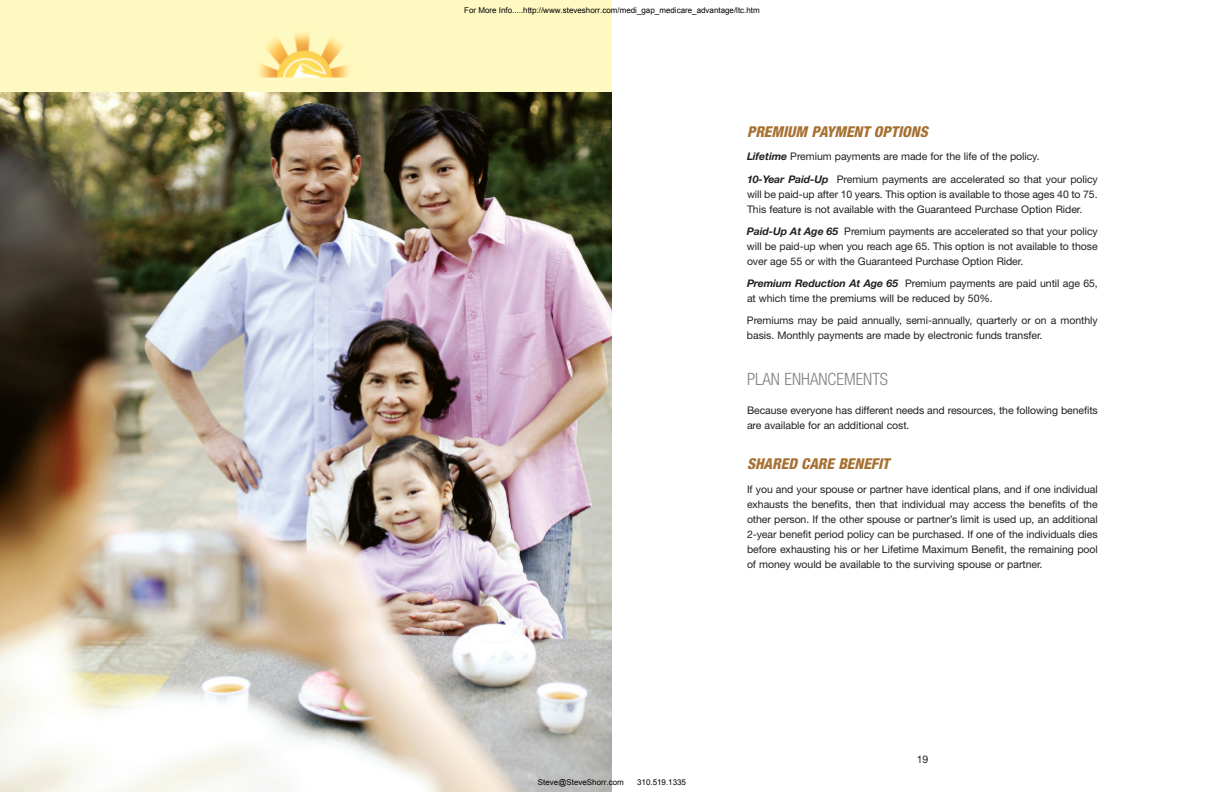
<style>
.page{position:relative;width:1224px;height:792px;background:#fff}
.page>*{position:absolute;margin:0;border:0;box-sizing:border-box;transform-origin:0 0}
.t1{font:300 condensed 17px "Helvetica Neue";color:#808285}
.t2{font:italic 800 condensed 15px "Helvetica Neue";color:#a77132}
.t3{font:10.5px/15px "Helvetica Neue";letter-spacing:-.005em;color:#231f20}
.t4{font:8px "Arial";color:#000}
.s1{font-weight:700;font-style:italic}
</style>
<div class="page">
<img style="left:0;top:92px;width:612px;height:700px">
<div style="left:0;top:0;width:612px;height:92px;background:#fef9c1"></div>
<p class="t4" style="left:464px;top:5px;width:297px">For More Info.....http://www.steveshorr.com/medi_gap_medicare_advantage/ltc.htm</p>
<h2 class="t2" style="left:747px;top:126px;width:182px">PREMIUM PAYMENT OPTIONS</h2>
<p class="t3" style="left:747px;top:147px;width:352px;line-height:22.2px"><span class="s1">Lifetime</span> Premium payments are made for the life of the policy.<br><span class="s1">10-Year Paid-Up</span> Premium payments are accelerated so that your policy</p>
<p class="t3" style="left:747px;top:187px;width:352px">will be paid-up after 10 years. This option is available to those ages 40 to 75.<br>This feature is not available with the Guaranteed Purchase Option Rider.</p>
<p class="t3" style="left:747px;top:225px;width:352px;text-align:justify"><span class="s1">Paid-Up At Age 65</span> Premium payments are accelerated so that your policy will be paid-up when you reach age 65. This option is not available to those over age 55 or with the Guaranteed Purchase Option Rider.</p>
<p class="t3" style="left:747px;top:277px;width:352px"><span class="s1">Premium Reduction At Age 65</span> Premium payments are paid until age 65, at which time the premiums will be reduced by 50%.</p>
<p class="t3" style="left:747px;top:314px;width:352px">Premiums may be paid annually, semi-annually, quarterly or on a monthly basis. Monthly payments are made by electronic funds transfer.</p>
<h1 class="t1" style="left:747px;top:372px;width:143px">PLAN ENHANCEMENTS</h1>
<p class="t3" style="left:747px;top:404px;width:352px">Because everyone has different needs and resources, the following benefits are available for an additional cost.</p>
<h2 class="t2" style="left:747px;top:458px;width:144px">SHARED CARE BENEFIT</h2>
<p class="t3" style="left:747px;top:483px;width:352px;text-align:justify">If you and your spouse or partner have identical plans, and if one individual exhausts the benefits, then that individual may access the benefits of the other person. If the other spouse or partner’s limit is used up, an additional 2-year benefit period policy can be purchased. If one of the individuals dies before exhausting his or her Lifetime Maximum Benefit, the remaining pool of money would be available to the surviving spouse or partner.</p>
<p class="t4" style="left:538px;top:777px;width:87px">Steve@SteveShorr.com</p>
<p class="t4" style="left:637px;top:777px;width:50px">310.519.1335</p>
<p class="t3" style="left:917px;top:753px;width:13px">19</p>
</div>
